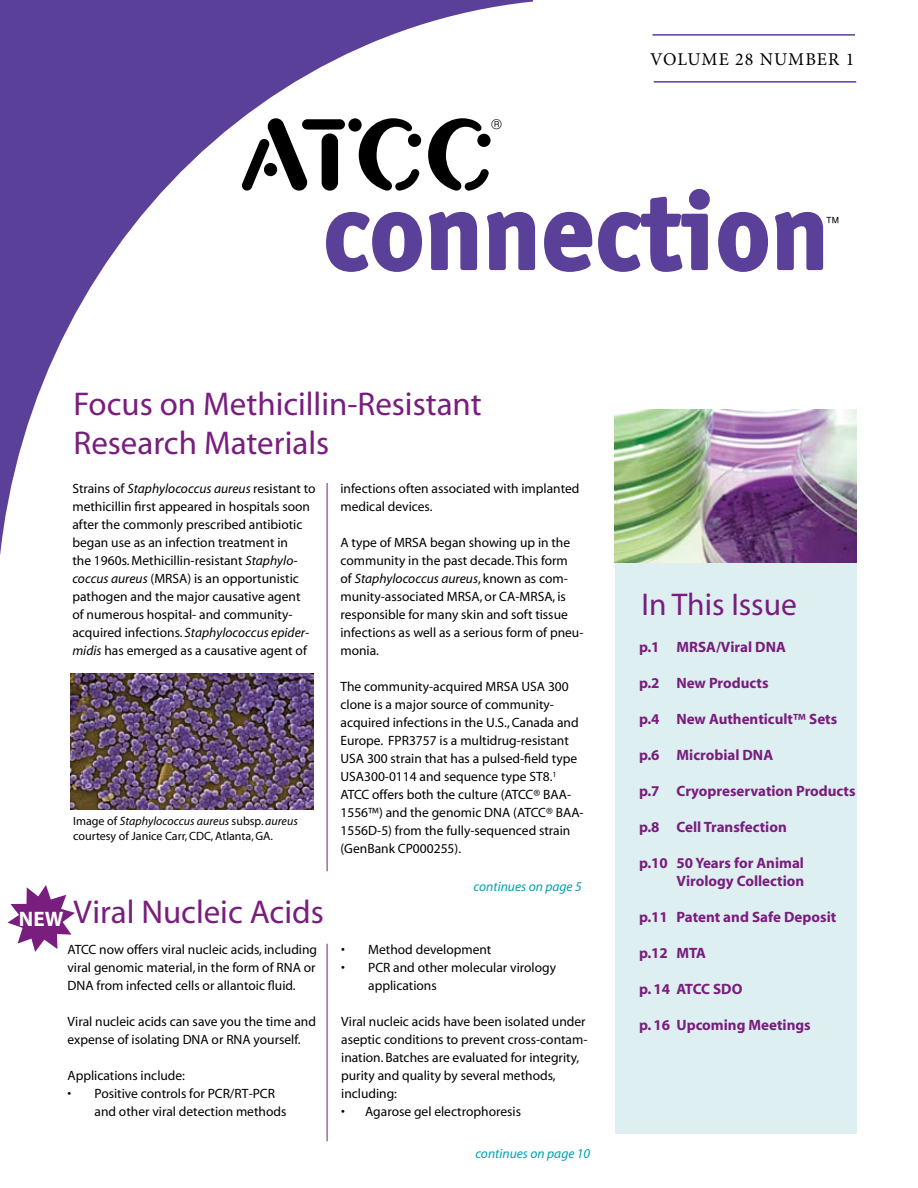
<style>
.page{position:relative;width:918px;height:1188px;background:#fff}
.page>*{position:absolute;margin:0;border:0;box-sizing:border-box;transform-origin:0 0}
.t1{font:700 108px "Officina Sans";color:#5a4099}
.t2{font:33px/39.6px "Myriad";color:#791d7e}
.t3{font:31.5px "Myriad";color:#791d7e}
.t4{font:700 21px "Myriad";color:#fff}
.t5{font:18px "Minion Pro";letter-spacing:.055em;color:#000}
.t6{font:700 15px/18px "Myriad";color:#791d7e;text-align:right}
.t7{font:13.5px/18px "Myriad";color:#000}
.t8{font:italic 13.5px "Myriad";color:#00a0af}
.t9{font:12px/14.4px "Myriad";color:#000}
.s1{font-style:italic}
</style>
<div class="page">
<div style="left:615px;top:563px;width:243px;height:571px;background:#ddeff1"></div>
<svg style="left:0;top:0;width:533px;height:627px"></svg>
<hr style="left:327px;top:483px;width:1px;height:388px;background:#791d7e">
<svg style="left:325px;top:210px;width:154px;height:63px"></svg>
<svg style="left:485px;top:210px;width:51px;height:62px"></svg>
<svg style="left:544px;top:188px;width:166px;height:84px"></svg>
<div style="left:302px;top:119px;width:43px;height:11px;background:#000;border-radius:5px"></div>
<div style="left:322px;top:133px;width:16px;height:58px;background:#000;border-radius:8px"></div>
<div style="left:348px;top:118px;width:14px;height:14px;background:#000;border-radius:50%"></div>
<svg style="left:242px;top:117px;width:66px;height:74px"></svg>
<svg style="left:359px;top:118px;width:61px;height:73px"></svg>
<div style="left:857px;top:310px;width:17px;height:838px;background:#fff"></div>
<hr style="left:654px;top:81px;width:202px;height:2px;background:#5a4099">
<hr style="left:652px;top:34px;width:203px;height:2px;background:#5a4099">
<img style="left:615px;top:410px;width:242px;height:153px">
<svg style="left:8px;top:885px;width:67px;height:67px"></svg>
<img style="left:71px;top:674px;width:242px;height:136px">
<hr style="left:327px;top:944px;width:1px;height:197px;background:#791d7e">
<svg style="left:718px;top:211px;width:106px;height:61px"></svg>
<svg style="left:428px;top:118px;width:74px;height:73px"></svg>
<h3 class="t5" style="left:650px;top:47px;width:206px">VOLUME 28 NUMBER 1</h3>
<h1 class="t1" style="left:323px;top:164px;width:508px">connection</h1>
<h2 class="t2" style="left:74px;top:385px;width:410px">Focus on Methicillin-Resistant<br>Research Materials</h2>
<p class="t7" style="left:72px;top:480px;width:245px">Strains of <span class="s1">Staphylococcus aureus</span> resistant to methicillin first appeared in hospitals soon after the commonly prescribed antibiotic began use as an infection treatment in<br>the 1960s. Methicillin-resistant <span class="s1">Staphylo&shy;coccus aureus</span> (MRSA) is an opportunistic pathogen and the major causative agent<br>of numerous hospital- and community&shy;acquired infections. <span class="s1">Staphylococcus epider&shy;midis</span> has emerged as a causative agent of</p>
<p class="t7" style="left:340px;top:480px;width:240px">infections often associated with implanted medical devices.</p>
<p class="t7" style="left:340px;top:534px;width:245px">A type of MRSA began showing up in the community in the past decade. This form<br>of <span class="s1">Staphylococcus aureus</span>, known as com&shy;munity-associated MRSA, or CA-MRSA, is responsible for many skin and soft tissue infections as well as a serious form of pneu&shy;monia.</p>
<p class="t7" style="left:340px;top:678px;width:245px">The community-acquired MRSA USA 300 clone is a major source of community&shy;acquired infections in the U.S., Canada and Europe. FPR3757 is a multidrug-resistant USA 300 strain that has a pulsed-field type USA300-0114 and sequence type ST8.<sup>1<br></sup>ATCC offers both the culture (ATCC® BAA-1556™) and the genomic DNA (ATCC® BAA-1556D-5) from the fully-sequenced strain (GenBank CP000255).</p>
<p class="t9" style="left:73px;top:815px;width:226px">Image of <span class="s1">Staphylococcus aureus</span> subsp. <span class="s1">aureus </span>courtesy of Janice Carr, CDC, Atlanta, GA.</p>
<h2 class="t2" style="left:74px;top:894px;width:252px">Viral Nucleic Acids</h2>
<p class="t7" style="left:68px;top:941px;width:251px;text-align:justify">ATCC now offers viral nucleic acids, including viral genomic material, in the form of RNA or DNA from infected cells or allantoic fluid.</p>
<p class="t7" style="left:68px;top:1013px;width:250px">Viral nucleic acids can save you the time and expense of isolating DNA or RNA yourself.</p>
<p class="t7" style="left:68px;top:1067px;width:119px">Applications include:</p>
<p class="t7" style="left:94px;top:1085px;width:193px;text-indent:-27px">• Positive controls for PCR/RT-PCR and other viral detection methods</p>
<h3 class="t4" style="left:19px;top:908px;width:46px">NEW</h3>
<p class="t8" style="left:474px;top:880px;width:110px">continues on page 5</p>
<p class="t7" style="left:341px;top:941px;width:152px">• Method development</p>
<p class="t7" style="left:368px;top:959px;width:189px;text-indent:-27px">• PCR and other molecular virology applications</p>
<p class="t7" style="left:341px;top:1013px;width:248px">Viral nucleic acids have been isolated under aseptic conditions to prevent cross-contam&shy;ination. Batches are evaluated for integrity, purity and quality by several methods, including:</p>
<p class="t7" style="left:341px;top:1103px;width:181px">• Agarose gel electrophoresis</p>
<p class="t8" style="left:475px;top:1147px;width:116px">continues on page 10</p>
<h3 class="t3" style="left:642px;top:588px;width:157px">In This Issue</h3>
<p class="t6" style="left:639px;top:638px;width:148px">p.1 MRSA/Viral DNA</p>
<p class="t6" style="left:639px;top:674px;width:131px">p.2 New Products</p>
<p class="t6" style="left:639px;top:710px;width:200px">p.4 New Authenticult™ Sets</p>
<p class="t6" style="left:639px;top:746px;width:136px">p.6 Microbial DNA</p>
<p class="t6" style="left:639px;top:782px;width:218px">p.7 Cryopreservation Products</p>
<p class="t6" style="left:639px;top:818px;width:149px">p.8 Cell Transfection</p>
<p class="t6" style="left:639px;top:854px;width:167px">p.10 50 Years for Animal<br>Virology Collection</p>
<p class="t6" style="left:639px;top:908px;width:199px">p.11 Patent and Safe Deposit</p>
<p class="t6" style="left:639px;top:944px;width:69px">p.12 MTA</p>
<p class="t6" style="left:639px;top:980px;width:105px">p. 14 ATCC SDO</p>
<p class="t6" style="left:639px;top:1016px;width:173px">p. 16 Upcoming Meetings</p>
</div>
